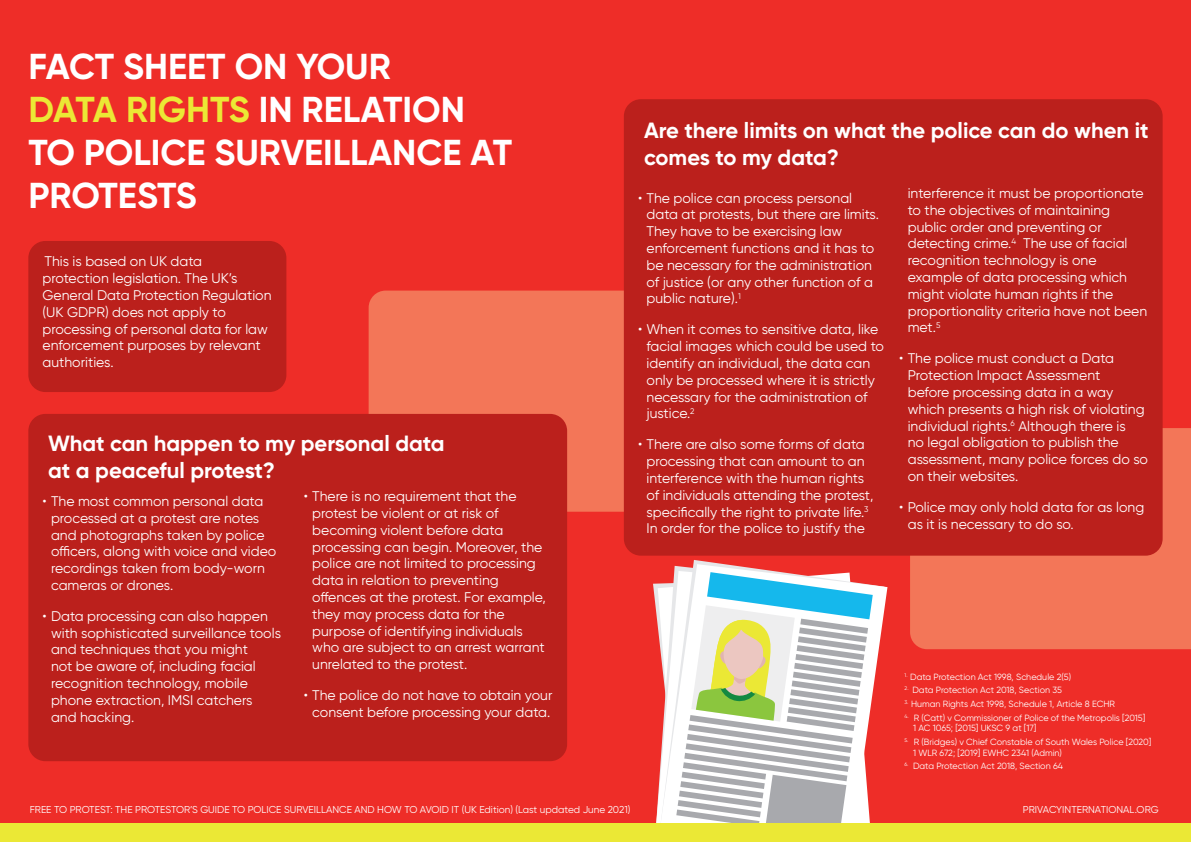
<style>
.page{position:relative;width:1191px;height:842px;background:#ee2d28}
.page>*{position:absolute;margin:0;border:0;box-sizing:border-box;transform-origin:0 0}
.Headings{font:700 36px/43.2px "Gilroy";color:#fff}
.Sub_Headings{font:700 22px/26.4px "Gilroy";color:#fff}
.Bullet_Points{font:14px/16.8px "Gilroy";color:#fff}
.Footnotes{font:10px "Gilroy";color:#fff}
.Footnotes-2{font:9px/10.8px "Gilroy";color:#fff}
.s1{color:#ebe835}
</style>
<div class="page">
<div style="left:369px;top:291px;width:304px;height:221px;background:#f37658;border-radius:17px"></div>
<div style="left:910px;top:428px;width:281px;height:221px;background:#f37658"></div>
<svg style="left:659px;top:564px;width:228px;height:259px"></svg>
<svg style="left:676px;top:572px;width:196px;height:251px;background:#c8d4cd"></svg>
<div style="left:28px;top:241px;width:258px;height:151px;background:#bb201c;border-radius:17px"></div>
<div style="left:28px;top:414px;width:539px;height:347px;background:#bb201c;border-radius:17px"></div>
<div style="left:624px;top:99px;width:538px;height:457px;background:#bb201c;border-radius:17px"></div>
<div style="left:0;top:823px;width:1191px;height:19px;background:#ebe835"></div>
<p class="Headings" style="left:28px;top:44px;width:364px">FACT SHEET ON YOUR</p>
<p class="Headings" style="left:28px;top:88px;width:485px"><span class="s1">DATA RIGHTS</span> IN RELATION<br>TO POLICE SURVEILLANCE AT<br>PROTESTS</p>
<p class="Bullet_Points" style="left:43px;top:253px;width:231px">This is based on UK data<br>protection legislation. The UK’s<br>General Data Protection Regulation (UK GDPR) does not apply to processing of personal data for law enforcement purposes by relevant authorities.</p>
<p class="Sub_Headings" style="left:48px;top:430px;width:398px">What can happen to my personal data at a peaceful protest?</p>
<p class="Bullet_Points" style="left:51px;top:492px;width:227px;text-indent:-9px">• The most common personal data processed at a protest are notes and photographs taken by police officers, along with voice and video recordings taken from body-worn cameras or drones.</p>
<p class="Bullet_Points" style="left:51px;top:607px;width:231px;text-indent:-9px">• Data processing can also happen with sophisticated surveillance tools and techniques that you might<br>not be aware of, including facial recognition technology, mobile phone extraction, IMSI catchers and hacking.</p>
<p class="Bullet_Points" style="left:312px;top:488px;width:235px;text-indent:-9px">• There is no requirement that the protest be violent or at risk of becoming violent before data processing can begin. Moreover, the police are not limited to processing data in relation to preventing offences at the protest. For example, they may process data for the purpose of identifying individuals who are subject to an arrest warrant unrelated to the protest.</p>
<p class="Bullet_Points" style="left:304px;top:687px;width:250px;text-align:center">• The police do not have to obtain your consent before processing your data.</p>
<p class="Sub_Headings" style="left:644px;top:117px;width:506px">Are there limits on what the police can do when it comes to my data?</p>
<p class="Bullet_Points" style="left:646px;top:189px;width:234px;text-indent:-9px">• The police can process personal data at protests, but there are limits.<br>They have to be exercising law enforcement functions and it has to be necessary for the administration of justice (or any other function of a public nature).<sup>1</sup></p>
<p class="Bullet_Points" style="left:646px;top:321px;width:239px;text-indent:-9px">• When it comes to sensitive data, like facial images which could be used to identify an individual, the data can only be processed where it is strictly necessary for the administration of justice.<sup>2</sup></p>
<p class="Bullet_Points" style="left:646px;top:436px;width:228px;text-indent:-9px">• There are also some forms of data processing that can amount to an interference with the human rights of individuals attending the protest, specifically the right to private life.<sup>3<br></sup>In order for the police to justify the</p>
<p class="Bullet_Points" style="left:907px;top:184px;width:241px">interference it must be proportionate to the objectives of maintaining public order and preventing or detecting crime.<sup>4</sup> The use of facial recognition technology is one example of data processing which might violate human rights if the proportionality criteria have not been met.<sup>5</sup></p>
<p class="Bullet_Points" style="left:907px;top:350px;width:242px;text-indent:-9px">• The police must conduct a Data<br>Protection Impact Assessment<br>before processing data in a way which presents a high risk of violating individual rights.<sup>6</sup> Although there is<br>no legal obligation to publish the assessment, many police forces do so on their websites.</p>
<p class="Bullet_Points" style="left:907px;top:498px;width:238px;text-indent:-9px">• Police may only hold data for as long as it is necessary to do so.</p>
<p class="Footnotes-2" style="left:904px;top:671px;width:168px"><sup>1.</sup> Data Protection Act 1998, Schedule 2(5)</p>
<p class="Footnotes-2" style="left:904px;top:685px;width:159px"><sup>2.</sup> Data Protection Act 2018, Section 35</p>
<p class="Footnotes-2" style="left:904px;top:698px;width:212px"><sup>3.</sup> Human Rights Act 1998, Schedule 1, Article 8 ECHR</p>
<p class="Footnotes-2" style="left:913px;top:712px;width:234px;text-indent:-9px"><sup>4.</sup> R (Catt) v Commissioner of Police of the Metropolis [2015]<br>1 AC 1065; [2015] UKSC 9 at [17]</p>
<p class="Footnotes-2" style="left:913px;top:736px;width:240px;text-indent:-9px"><sup>5.</sup> R (Bridges) v Chief Constable of South Wales Police [2020]<br>1 WLR 672; [2019] EWHC 2341 (Admin)</p>
<p class="Footnotes-2" style="left:904px;top:761px;width:160px"><sup>6.</sup> Data Protection Act 2018, Section 64</p>
<p class="Footnotes" style="left:30px;top:803px;width:602px">FREE TO PROTEST: THE PROTESTOR’S GUIDE TO POLICE SURVEILLANCE AND HOW TO AVOID IT (UK Edition) (Last updated June 2021)</p>
<p class="Footnotes" style="left:1023px;top:803px;width:137px">PRIVACYINTERNATIONAL.ORG</p>
</div>
